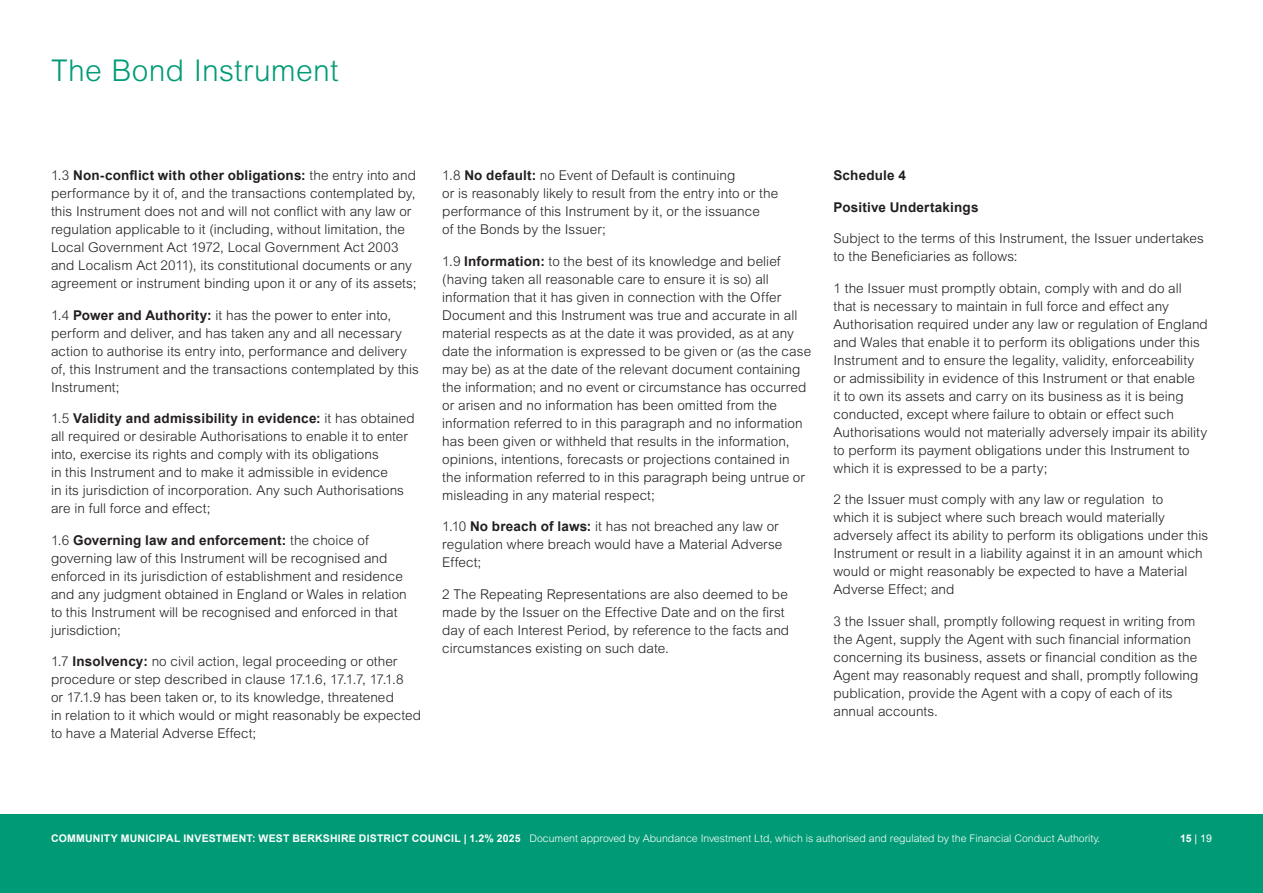
<style>
.page{position:relative;width:1263px;height:893px;background:#fff}
.page>*{position:absolute;margin:0;border:0;box-sizing:border-box;transform-origin:0 0}
.t1{font:300 30px "Arial MT Std";letter-spacing:.01em;color:#009b76}
.Basic{font:300 13.5px/18px "Arial MT Std";letter-spacing:.005em;color:#231f20}
.Basic-2{font:700 13.5px "Arial";letter-spacing:.015em;color:#231f20}
.t2{font:300 10.5px "Arial MT Std";color:#fff}
.t3{font:10.5px "Arial";color:#fff}
.s1{font-family:"Arial";font-weight:700}
.s2{font-weight:700}
</style>
<div class="page">
<div style="left:0;top:814px;width:1263px;height:79px;background:#009b76"></div>
<p class="t1" style="left:51px;top:53px;width:289px">The Bond Instrument</p>
<p class="Basic" style="left:51px;top:166px;width:367px">1.3 <span class="s1">Non-conflict with other obligations:</span> the entry into and performance by it of, and the transactions contemplated by, this Instrument does not and will not conflict with any law or regulation applicable to it (including, without limitation, the Local Government Act 1972, Local Government Act 2003 and Localism Act 2011), its constitutional documents or any agreement or instrument binding upon it or any of its assets;</p>
<p class="Basic" style="left:51px;top:306px;width:369px">1.4 <span class="s1">Power and Authority:</span> it has the power to enter into, perform and deliver, and has taken any and all necessary action to authorise its entry into, performance and delivery of, this Instrument and the transactions contemplated by this Instrument;</p>
<p class="Basic" style="left:51px;top:409px;width:365px">1.5 <span class="s1">Validity and admissibility in evidence:</span> it has obtained all required or desirable Authorisations to enable it to enter into, exercise its rights and comply with its obligations<br>in this Instrument and to make it admissible in evidence<br>in its jurisdiction of incorporation. Any such Authorisations are in full force and effect;</p>
<p class="Basic" style="left:51px;top:531px;width:357px">1.6 <span class="s1">Governing law and enforcement:</span> the choice of governing law of this Instrument will be recognised and enforced in its jurisdiction of establishment and residence and any judgment obtained in England or Wales in relation to this Instrument will be recognised and enforced in that jurisdiction;</p>
<p class="Basic" style="left:51px;top:652px;width:372px">1.7 <span class="s1">Insolvency:</span> no civil action, legal proceeding or other procedure or step described in clause 17.1.6, 17.1.7, 17.1.8<br>or 17.1.9 has been taken or, to its knowledge, threatened<br>in relation to it which would or might reasonably be expected to have a Material Adverse Effect;</p>
<p class="Basic" style="left:442px;top:166px;width:337px">1.8 <span class="s1">No default:</span> no Event of Default is continuing<br>or is reasonably likely to result from the entry into or the performance of this Instrument by it, or the issuance<br>of the Bonds by the Issuer;</p>
<p class="Basic" style="left:442px;top:252px;width:370px">1.9 <span class="s1">Information:</span> to the best of its knowledge and belief (having taken all reasonable care to ensure it is so) all information that it has given in connection with the Offer Document and this Instrument was true and accurate in all material respects as at the date it was provided, as at any date the information is expressed to be given or (as the case may be) as at the date of the relevant document containing the information; and no event or circumstance has occurred or arisen and no information has been omitted from the information referred to in this paragraph and no information has been given or withheld that results in the information, opinions, intentions, forecasts or projections contained in the information referred to in this paragraph being untrue or misleading in any material respect;</p>
<p class="Basic" style="left:442px;top:517px;width:342px">1.10 <span class="s1">No breach of laws:</span> it has not breached any law or regulation where breach would have a Material Adverse<br>Effect;</p>
<p class="Basic" style="left:442px;top:585px;width:348px">2 The Repeating Representations are also deemed to be made by the Issuer on the Effective Date and on the first day of each Interest Period, by reference to the facts and circumstances existing on such date.</p>
<p class="Basic-2" style="left:833px;top:166px;width:74px">Schedule 4</p>
<p class="Basic-2" style="left:833px;top:198px;width:147px">Positive Undertakings</p>
<p class="Basic" style="left:833px;top:229px;width:372px">Subject to the terms of this Instrument, the Issuer undertakes to the Beneficiaries as follows:</p>
<p class="Basic" style="left:833px;top:279px;width:376px">1 the Issuer must promptly obtain, comply with and do all that is necessary to maintain in full force and effect any Authorisation required under any law or regulation of England and Wales that enable it to perform its obligations under this Instrument and to ensure the legality, validity, enforceability or admissibility in evidence of this Instrument or that enable<br>it to own its assets and carry on its business as it is being conducted, except where failure to obtain or effect such Authorisations would not materially adversely impair its ability to perform its payment obligations under this Instrument to which it is expressed to be a party;</p>
<p class="Basic" style="left:833px;top:490px;width:376px">2 the Issuer must comply with any law or regulation to<br>which it is subject where such breach would materially adversely affect its ability to perform its obligations under this Instrument or result in a liability against it in an amount which would or might reasonably be expected to have a Material Adverse Effect; and</p>
<p class="Basic" style="left:833px;top:612px;width:366px">3 the Issuer shall, promptly following request in writing from the Agent, supply the Agent with such financial information concerning its business, assets or financial condition as the Agent may reasonably request and shall, promptly following publication, provide the Agent with a copy of each of its annual accounts.</p>
<p class="t2" style="left:51px;top:832px;width:1050px"><span class="s1">COMMUNITY MUNICIPAL INVESTMENT: WEST BERKSHIRE DISTRICT COUNCIL | 1.2% 2025</span> Document approved by Abundance Investment Ltd, which is authorised and regulated by the Financial Conduct Authority.</p>
<p class="t3" style="left:1180px;top:831px;width:33px"><span class="s2">15</span> | 19</p>
</div>
